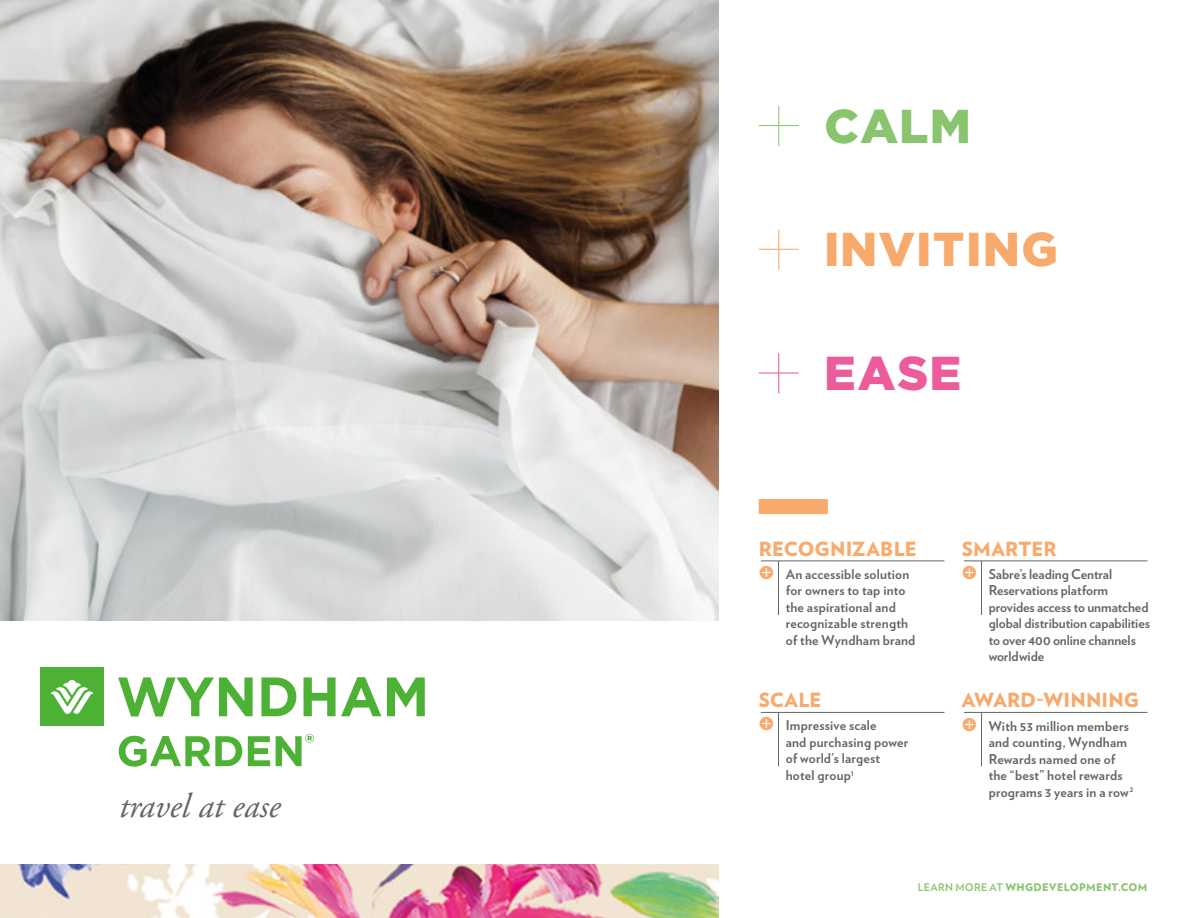
<style>
.page{position:relative;width:1188px;height:918px;background:#fff}
.page>*{position:absolute;margin:0;border:0;box-sizing:border-box;transform-origin:0 0}
.t1{font:900 47.55px "Gotham";letter-spacing:.03em;color:#f8aa6d}
.t2{font:900 47.55px "Gotham";color:#89c46e}
.t3{font:900 47.55px "Gotham";color:#ec5b9b}
.t4{font:italic 34.5px "Adobe Garamond Pro";color:#61675f}
._1Sheet_-_Sub_Headli{font:900 19.5px "Verlag";letter-spacing:.01em;color:#f8aa6d}
._1Sheet_-_WY_Bullete{font:700 13.5px/16.5px "Verlag";letter-spacing:.01em;color:#61675f}
._1Sheet_-_Icon_List{font:900 10.5px "Verlag";letter-spacing:.03em;color:#89c46e}
.s1{font-family:"Klavika Arrows";font-weight:400;font-size:19.5px;color:#f8aa6d}
.s2{font-weight:700}
</style>
<div class="page">
<hr style="left:759px;top:125px;width:40px;height:1px;background:#89c46e">
<hr style="left:778px;top:106px;width:1px;height:40px;background:#89c46e">
<hr style="left:759px;top:249px;width:40px;height:1px;background:#f8aa6d">
<hr style="left:778px;top:230px;width:1px;height:40px;background:#f8aa6d">
<hr style="left:759px;top:372px;width:40px;height:1px;background:#ec5b9b">
<hr style="left:778px;top:353px;width:1px;height:40px;background:#ec5b9b">
<img style="left:0;top:0;width:718px;height:621px">
<img style="left:0;top:864px;width:718px;height:54px">
<svg style="left:118px;top:677px;width:135px;height:40px"></svg>
<svg style="left:261px;top:677px;width:35px;height:39px"></svg>
<svg style="left:304px;top:677px;width:77px;height:39px"></svg>
<svg style="left:387px;top:677px;width:38px;height:39px"></svg>
<div style="left:40px;top:668px;width:64px;height:58px;background:#4db136"></div>
<svg style="left:51px;top:680px;width:42px;height:34px"></svg>
<svg style="left:119px;top:736px;width:123px;height:31px"></svg>
<svg style="left:248px;top:736px;width:22px;height:30px"></svg>
<svg style="left:276px;top:734px;width:38px;height:32px"></svg>
<hr style="left:964px;top:712px;width:183px;height:1px;background:#61675f">
<hr style="left:981px;top:712px;width:1px;height:54px;background:#61675f">
<hr style="left:964px;top:561px;width:183px;height:1px;background:#61675f">
<hr style="left:981px;top:561px;width:1px;height:54px;background:#61675f">
<hr style="left:761px;top:712px;width:183px;height:1px;background:#61675f">
<hr style="left:778px;top:712px;width:1px;height:54px;background:#61675f">
<hr style="left:761px;top:561px;width:183px;height:1px;background:#61675f">
<hr style="left:778px;top:561px;width:1px;height:54px;background:#61675f">
<div style="left:759px;top:499px;width:69px;height:15px;background:#f8aa6d"></div>
<p class="t4" style="left:119px;top:786px;width:163px">travel at ease</p>
<p class="t2" style="left:825px;top:98px;width:148px">CALM</p>
<p class="t1" style="left:824px;top:222px;width:236px">INVITING</p>
<p class="t3" style="left:824px;top:346px;width:138px">EASE</p>
<p class="_1Sheet_-_Sub_Headli" style="left:759px;top:532px;width:160px">RECOGNIZABLE</p>
<p class="_1Sheet_-_WY_Bullete" style="left:786px;top:565px;width:131px;text-indent:-27px"><span class="s1">#</span> An accessible solution for owners to tap into the aspirational and recognizable strength of the Wyndham brand</p>
<p class="_1Sheet_-_Sub_Headli" style="left:759px;top:684px;width:64px">SCALE</p>
<p class="_1Sheet_-_WY_Bullete" style="left:786px;top:717px;width:124px;text-indent:-27px"><span class="s1">#</span> Impressive scale<br>and purchasing power of world’s largest hotel group<sup>1</sup></p>
<p class="_1Sheet_-_Sub_Headli" style="left:962px;top:532px;width:96px">SMARTER</p>
<p class="_1Sheet_-_WY_Bullete" style="left:989px;top:565px;width:163px;text-indent:-27px"><span class="s1">#</span> Sabre’s leading Central<br>Reservations platform provides access to unmatched global distribution capabilities to over 400 online channels worldwide</p>
<p class="_1Sheet_-_Sub_Headli" style="left:962px;top:684px;width:179px">AWARD-WINNING</p>
<p class="_1Sheet_-_WY_Bullete" style="left:989px;top:717px;width:146px;text-indent:-27px"><span class="s1">#</span> With 53 million members and counting, Wyndham<br>Rewards named one of the “best” hotel rewards programs 3 years in a row<sup>2</sup></p>
<p class="_1Sheet_-_Icon_List" style="left:918px;top:878px;width:231px"><span class="s2">LEARN MORE AT</span> WHGDEVELOPMENT.COM</p>
</div>
